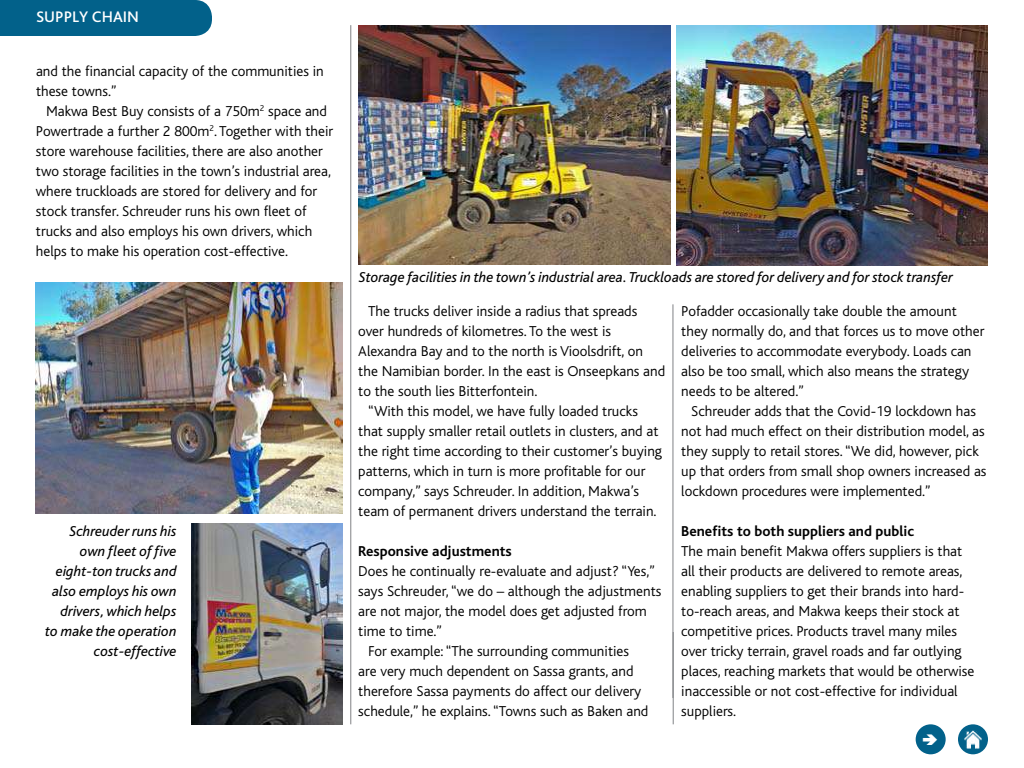
<style>
.page{position:relative;width:1024px;height:768px;background:#fff}
.page>*{position:absolute;margin:0;border:0;box-sizing:border-box;transform-origin:0 0}
.t1{font:500 16px "Bliss Pro";color:#fff}
.t2{font:300 15px/20px "Bliss";color:#000}
.t3{font:italic 15px/20px "Bliss";color:#000;text-align:right}
.t4{font:700 15px "Bliss";color:#000}
</style>
<div class="page">
<hr style="left:351px;top:25px;width:1px;height:699px;background:#808285">
<hr style="left:673px;top:304px;width:1px;height:394px;background:#808285">
<hr style="left:673px;top:632px;width:1px;height:92px;background:#808285">
<div style="left:916px;top:724px;width:30px;height:30px;background:#02618a;border-radius:50%"></div>
<div style="left:958px;top:724px;width:30px;height:30px;background:#02618a;border-radius:50%"></div>
<img style="left:964px;top:730px;width:18px;height:18px">
<div style="left:0;top:0;width:212px;height:36px;background:#02618a"></div>
<img style="left:192px;top:523px;width:151px;height:201px">
<img style="left:676px;top:25px;width:312px;height:240px">
<img style="left:36px;top:283px;width:307px;height:230px">
<img style="left:359px;top:25px;width:312px;height:240px">
<p class="t1" style="left:36px;top:6px;width:105px">SUPPLY CHAIN</p>
<p class="t2" style="left:36px;top:61px;width:289px">and the financial capacity of the communities in these towns.”</p>
<p class="t2" style="left:36px;top:101px;width:299px;text-indent:10px">Makwa Best Buy consists of a 750m<sup>2</sup> space and Powertrade a further 2 800m<sup>2</sup>. Together with their store warehouse facilities, there are also another two storage facilities in the town’s industrial area, where truckloads are stored for delivery and for stock transfer. Schreuder runs his own fleet of trucks and also employs his own drivers, which helps to make his operation cost-effective.</p>
<p class="t3" style="left:45px;top:521px;width:133px">Schreuder runs his own fleet of five eight-ton trucks and also employs his own drivers, which helps to make the operation cost-effective</p>
<p class="t3" style="left:359px;top:268px;width:596px">Storage facilities in the town’s industrial area. Truckloads are stored for delivery and for stock transfer</p>
<p class="t2" style="left:368px;top:301px;width:271px">The trucks deliver inside a radius that spreads</p>
<p class="t2" style="left:358px;top:321px;width:254px">over hundreds of kilometres. To the west is</p>
<p class="t2" style="left:358px;top:341px;width:286px">Alexandra Bay and to the north is Vioolsdrift, on</p>
<p class="t2" style="left:358px;top:361px;width:308px">the Namibian border. In the east is Onseepkans and</p>
<p class="t2" style="left:358px;top:381px;width:181px">to the south lies Bitterfontein.</p>
<p class="t2" style="left:368px;top:401px;width:271px">“With this model, we have fully loaded trucks</p>
<p class="t2" style="left:358px;top:421px;width:302px">that supply smaller retail outlets in clusters, and at</p>
<p class="t2" style="left:358px;top:441px;width:305px">the right time according to their customer’s buying</p>
<p class="t2" style="left:358px;top:461px;width:289px">patterns, which in turn is more profitable for our</p>
<p class="t2" style="left:358px;top:481px;width:282px">company,” says Schreuder. In addition, Makwa’s</p>
<p class="t2" style="left:358px;top:501px;width:300px">team of permanent drivers understand the terrain.</p>
<p class="t4" style="left:358px;top:543px;width:155px">Responsive adjustments</p>
<p class="t2" style="left:358px;top:561px;width:298px">Does he continually re-evaluate and adjust? “Yes,”</p>
<p class="t2" style="left:358px;top:581px;width:305px">says Schreuder, “we do – although the adjustments</p>
<p class="t2" style="left:358px;top:601px;width:290px">are not major, the model does get adjusted from</p>
<p class="t2" style="left:358px;top:621px;width:85px">time to time.”</p>
<p class="t2" style="left:368px;top:641px;width:262px">For example: “The surrounding communities</p>
<p class="t2" style="left:358px;top:661px;width:277px">are very much dependent on Sassa grants, and</p>
<p class="t2" style="left:358px;top:681px;width:285px">therefore Sassa payments do affect our delivery</p>
<p class="t2" style="left:358px;top:701px;width:292px">schedule,” he explains. “Towns such as Baken and</p>
<p class="t2" style="left:681px;top:301px;width:305px">Pofadder occasionally take double the amount they normally do, and that forces us to move other deliveries to accommodate everybody. Loads can also be too small, which also means the strategy needs to be altered.”</p>
<p class="t2" style="left:681px;top:401px;width:307px;text-indent:10px">Schreuder adds that the Covid-19 lockdown has not had much effect on their distribution model, as they supply to retail stores. “We did, however, pick up that orders from small shop owners increased as lockdown procedures were implemented.”</p>
<p class="t4" style="left:681px;top:523px;width:234px">Benefits to both suppliers and public</p>
<p class="t2" style="left:681px;top:541px;width:295px">The main benefit Makwa offers suppliers is that all their products are delivered to remote areas, enabling suppliers to get their brands into hard&shy;to-reach areas, and Makwa keeps their stock at competitive prices. Products travel many miles over tricky terrain, gravel roads and far outlying places, reaching markets that would be otherwise inaccessible or not cost-effective for individual suppliers.</p>
</div>
